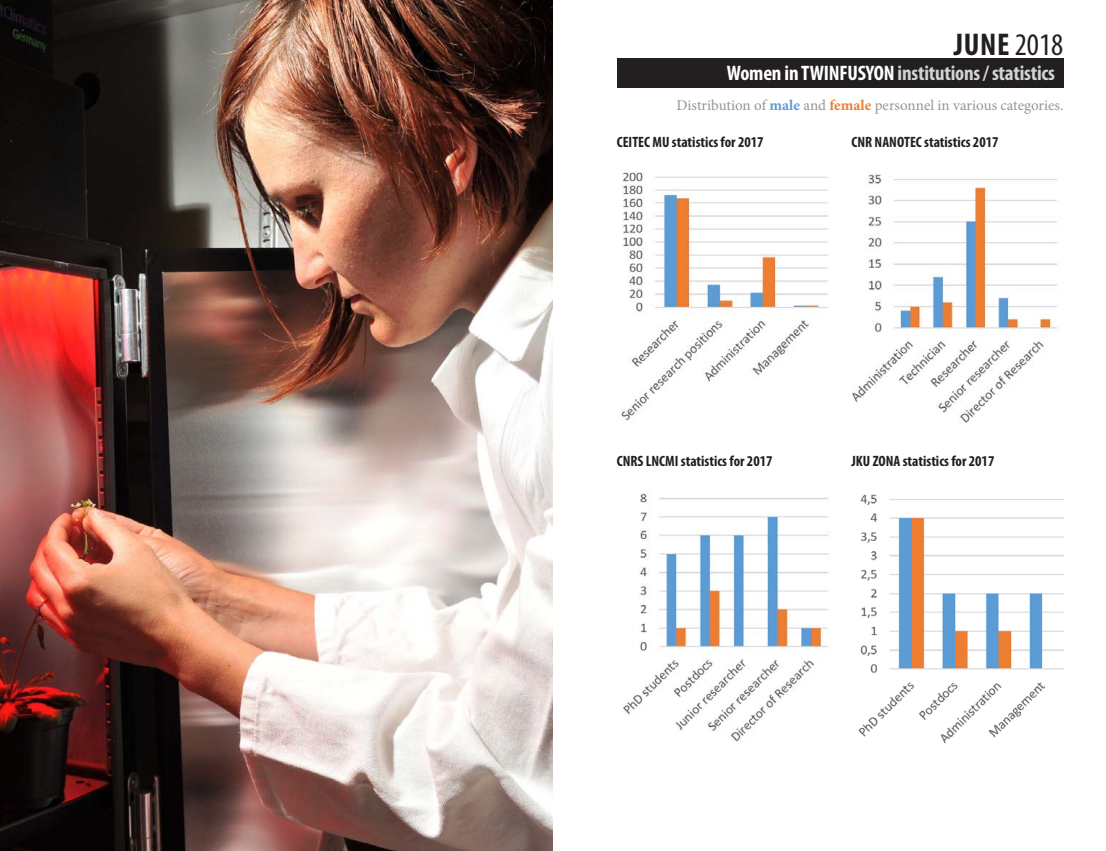
<style>
.page{position:relative;width:1106px;height:851px;background:#fff}
.page>*{position:absolute;margin:0;border:0;box-sizing:border-box;transform-origin:0 0}
.t1{font:700 condensed 31.5px "Myriad Pro";color:#231f20}
.t2{font:700 condensed 21px "Myriad Pro";letter-spacing:-.01em;color:#d1d3d4}
.t3{font:700 condensed 15px "Myriad Pro";color:#231f20}
.t4{font:15px "Minion Pro";color:#939598}
.s1{font-weight:400}
.s2{color:#fff}
.s3{font-weight:700;color:#5b9cd6}
.s4{font-weight:700;color:#ed7d31}
</style>
<div class="page">
<div style="left:617px;top:58px;width:446px;height:30px;background:#231f20"></div>
<img style="left:621px;top:172px;width:207px;height:249px">
<img style="left:852px;top:174px;width:206px;height:249px">
<img style="left:623px;top:493px;width:206px;height:249px">
<img style="left:858px;top:494px;width:206px;height:250px">
<img style="left:0;top:0;width:553px;height:850px">
<h1 class="t1" style="left:953px;top:32px;width:111px">JUNE <span class="s1">2018</span></h1>
<h2 class="t2" style="left:727px;top:65px;width:329px"><span class="s2">Women in TWINFUSYON</span> institutions / statistics</h2>
<p class="t4" style="left:676px;top:100px;width:388px">Distribution of <span class="s3">male</span> and <span class="s4">female</span> personnel in various categories.</p>
<p class="t3" style="left:617px;top:136px;width:148px">CEITEC MU statistics for 2017</p>
<p class="t3" style="left:851px;top:136px;width:148px">CNR NANOTEC statistics 2017</p>
<p class="t3" style="left:617px;top:455px;width:157px">CNRS LNCMI statistics for 2017</p>
<p class="t3" style="left:851px;top:455px;width:144px">JKU ZONA statistics for 2017</p>
</div>
